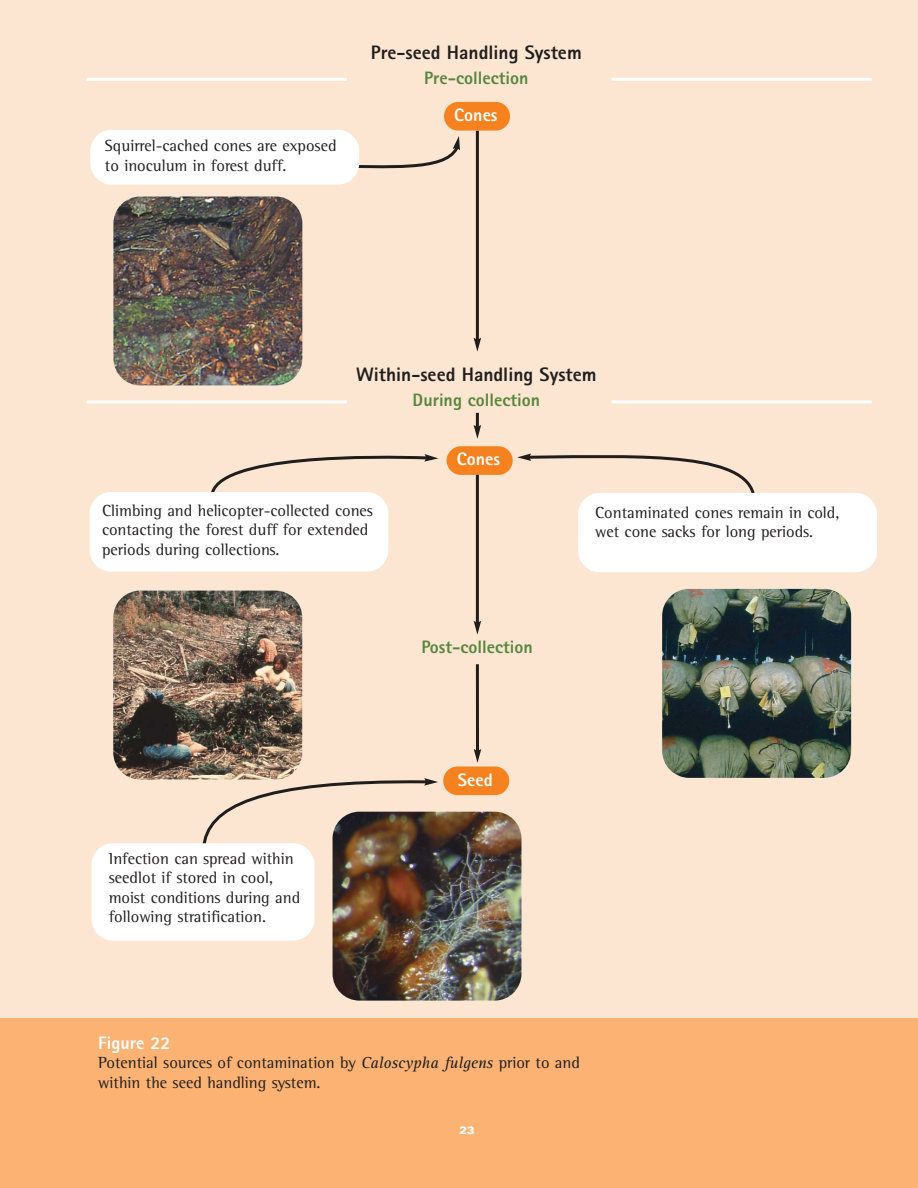
<style>
.page{position:relative;width:918px;height:1188px;background:#fff}
.page>*{position:absolute;margin:0;border:0;box-sizing:border-box;transform-origin:0 0}
.t1{font:800 19.5px "Rotis Sans Serif";color:#201d1d}
.t2{font:800 18px "Rotis Sans Serif";color:#58863c}
.t3{font:800 18px "Rotis Sans Serif";color:#fff}
.t4{font:16.5px/19.5px "Rotis Semi Serif";color:#201d1d}
.t5{font:900 expanded 10.5px "Univers";color:#fff}
.s1{font-family:"Rotis Serif";font-style:italic}
</style>
<div class="page">
<div style="left:0;top:0;width:918px;height:1101px;background:#fce6d1"></div>
<svg style="left:517px;top:453px;width:238px;height:52px"></svg>
<svg style="left:211px;top:454px;width:227px;height:42px"></svg>
<svg style="left:202px;top:778px;width:236px;height:73px"></svg>
<hr style="left:476px;top:664px;width:3px;height:88px;background:#201d1d">
<svg style="left:474px;top:749px;width:7px;height:14px"></svg>
<hr style="left:476px;top:469px;width:3px;height:154px;background:#201d1d">
<svg style="left:474px;top:621px;width:7px;height:14px"></svg>
<svg style="left:353px;top:136px;width:107px;height:34px"></svg>
<hr style="left:476px;top:131px;width:3px;height:209px;background:#201d1d">
<svg style="left:474px;top:338px;width:7px;height:14px"></svg>
<hr style="left:476px;top:413px;width:3px;height:15px;background:#201d1d">
<svg style="left:474px;top:425px;width:7px;height:14px"></svg>
<div style="left:0;top:1019px;width:918px;height:169px;background:#fbb273"></div>
<hr style="left:87px;top:78px;width:260px;height:3px;background:#fff">
<hr style="left:612px;top:78px;width:260px;height:3px;background:#fff">
<hr style="left:87px;top:400px;width:260px;height:3px;background:#fff">
<hr style="left:612px;top:400px;width:260px;height:3px;background:#fff">
<div style="left:444px;top:102px;width:66px;height:29px;background:#f5821f;border-radius:14px"></div>
<div style="left:447px;top:446px;width:66px;height:29px;background:#f5821f;border-radius:14px"></div>
<div style="left:443px;top:766px;width:66px;height:29px;background:#f5821f;border-radius:14px"></div>
<div style="left:90px;top:130px;width:269px;height:55px;background:#fff;border-radius:22px"></div>
<div style="left:90px;top:492px;width:298px;height:80px;background:#fff;border-radius:22px"></div>
<div style="left:578px;top:493px;width:299px;height:79px;background:#fff;border-radius:22px"></div>
<div style="left:92px;top:843px;width:223px;height:98px;background:#fff;border-radius:22px"></div>
<img style="left:113px;top:196px;width:189px;height:189px;border-radius:27px">
<img style="left:662px;top:589px;width:189px;height:189px;border-radius:27px">
<img style="left:113px;top:591px;width:189px;height:189px;border-radius:27px">
<img style="left:333px;top:812px;width:189px;height:189px;border-radius:27px">
<p class="t4" style="left:105px;top:137px;width:233px">Squirrel-cached cones are exposed to inoculum in forest duff.</p>
<p class="t1" style="left:371px;top:45px;width:212px">Pre-seed Handling System</p>
<p class="t2" style="left:424px;top:71px;width:106px">Pre-collection</p>
<p class="t3" style="left:454px;top:109px;width:45px">Cones</p>
<p class="t1" style="left:356px;top:368px;width:242px">Within-seed Handling System</p>
<p class="t2" style="left:413px;top:394px;width:129px">During collection</p>
<p class="t3" style="left:457px;top:453px;width:45px">Cones</p>
<p class="t4" style="left:102px;top:502px;width:273px">Climbing and helicopter-collected cones contacting the forest duff for extended periods during collections.</p>
<p class="t4" style="left:595px;top:504px;width:246px">Contaminated cones remain in cold, wet cone sacks for long periods.</p>
<p class="t2" style="left:421px;top:640px;width:113px">Post-collection</p>
<p class="t4" style="left:109px;top:850px;width:193px">Infection can spread within seedlot if stored in cool, moist conditions during and following stratification.</p>
<p class="t3" style="left:458px;top:773px;width:37px">Seed</p>
<p class="t3" style="left:98px;top:1036px;width:74px">Figure 22</p>
<p class="t4" style="left:98px;top:1055px;width:483px">Potential sources of contamination by <span class="s1">Caloscypha fulgens</span> prior to and within the seed handling system.</p>
<p class="t5" style="left:459px;top:1127px;width:17px">23</p>
</div>
